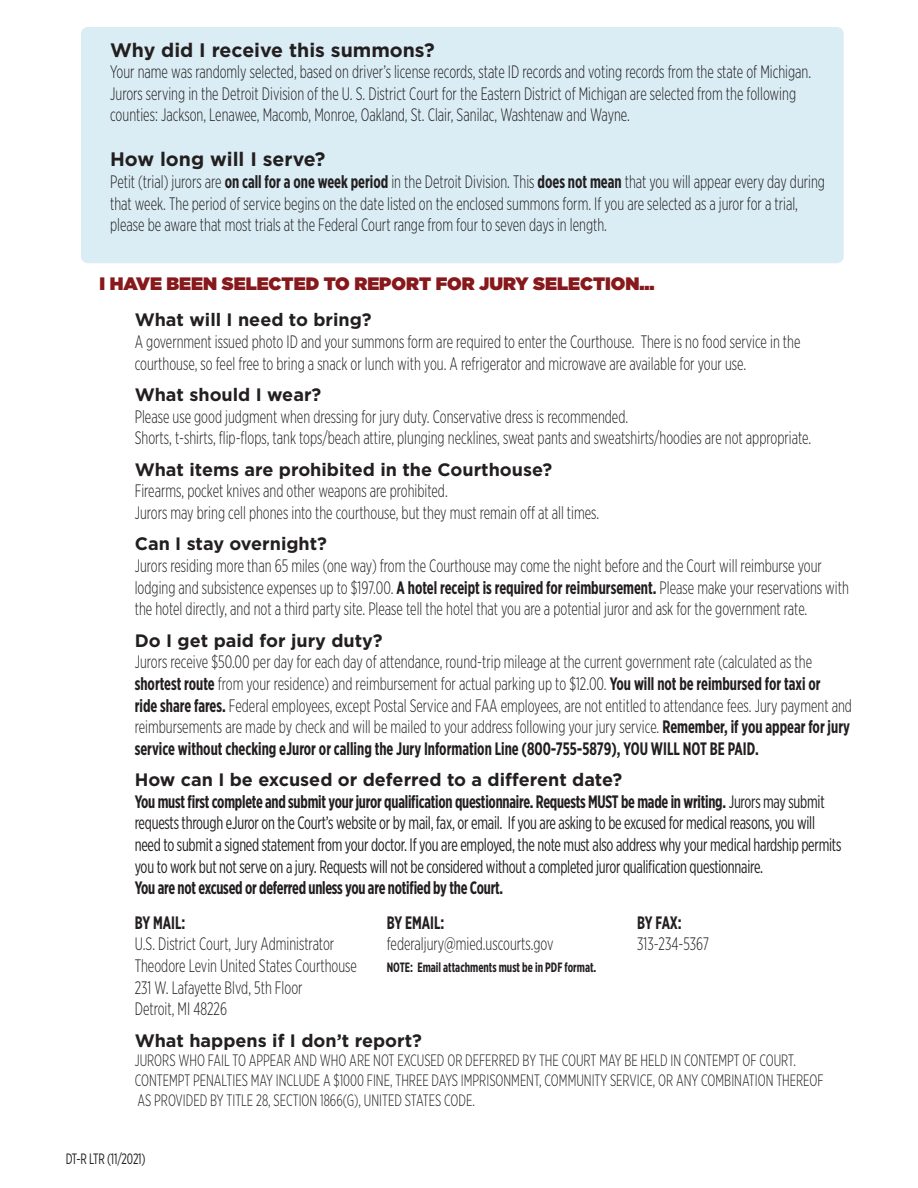
<style>
.page{position:relative;width:918px;height:1188px;background:#fff}
.page>*{position:absolute;margin:0;border:0;box-sizing:border-box;transform-origin:0 0}
.t1{font:700 19.5px "Gotham";color:#231f20}
.t2{font:300 18px/21.6px "Gotham X Narrow";color:#231f20;scale:.86 1}
.t3{font:18px/21.6px "Gotham X Narrow";letter-spacing:-.015em;color:#231f20;scale:.85 1}
.t4{font:700 18px "Gotham";color:#231f20}
.t5{font:700 18px/34.5px "Gotham X Narrow";letter-spacing:-.015em;color:#231f20;scale:.85 1}
.t6{font:900 18px "Gotham";color:#87181b}
.t7{font:700 18px "Gotham X Narrow";letter-spacing:-.015em;color:#231f20;scale:.86 1}
.t8{font:300 16.5px/19.8px "Gotham X Narrow";color:#231f20;scale:.86 1}
.t9{font:15px "Gotham X Narrow";letter-spacing:-.015em;color:#231f20;scale:.85 1}
.t10{font:700 13.5px "Gotham X Narrow";color:#231f20;scale:.86 1}
.s1{font-weight:700}
</style>
<div class="page">
<div style="left:81px;top:27px;width:763px;height:236px;background:#daedf5;border-radius:7px"></div>
<p class="t1" style="left:110px;top:37px;width:326px">Why did I receive this summons?</p>
<p class="t2" style="left:110px;top:61px;width:817px">Your name was randomly selected, based on driver’s license records, state ID records and voting records from the state of Michigan.<br>Jurors serving in the Detroit Division of the U. S. District Court for the Eastern District of Michigan are selected from the following counties: Jackson, Lenawee, Macomb, Monroe, Oakland, St. Clair, Sanilac, Washtenaw and Wayne.</p>
<p class="t1" style="left:110px;top:147px;width:217px">How long will I serve?</p>
<p class="t2" style="left:110px;top:171px;width:833px">Petit (trial) jurors are <span class="s1">on call for a one week period</span> in the Detroit Division. This <span class="s1">does not mean</span> that you will appear every day during that week. The period of service begins on the date listed on the enclosed summons form. If you are selected as a juror for a trial, please be aware that most trials at the Federal Court range from four to seven days in length.</p>
<p class="t6" style="left:100px;top:270px;width:557px">I HAVE BEEN SELECTED TO REPORT FOR JURY SELECTION...</p>
<p class="t4" style="left:135px;top:308px;width:238px">What will I need to bring?</p>
<p class="t2" style="left:135px;top:331px;width:776px">A government issued photo ID and your summons form are required to enter the Courthouse. There is no food service in the courthouse, so feel free to bring a snack or lunch with you. A refrigerator and microwave are available for your use.</p>
<p class="t4" style="left:135px;top:383px;width:188px">What should I wear?</p>
<p class="t2" style="left:135px;top:405px;width:788px">Please use good judgment when dressing for jury duty. Conservative dress is recommended.<br>Shorts, t-shirts, flip-flops, tank tops/beach attire, plunging necklines, sweat pants and sweatshirts/hoodies are not appropriate.</p>
<p class="t4" style="left:135px;top:457px;width:419px">What items are prohibited in the Courthouse?</p>
<p class="t2" style="left:135px;top:480px;width:542px">Firearms, pocket knives and other weapons are prohibited.<br>Jurors may bring cell phones into the courthouse, but they must remain off at all times.</p>
<p class="t4" style="left:135px;top:532px;width:194px">Can I stay overnight?</p>
<p class="t2" style="left:135px;top:555px;width:832px">Jurors residing more than 65 miles (one way) from the Courthouse may come the night before and the Court will reimburse your lodging and subsistence expenses up to $197.00. <span class="s1">A hotel receipt is required for reimbursement.</span> Please make your reservations with the hotel directly, and not a third party site. Please tell the hotel that you are a potential juror and ask for the government rate.</p>
<p class="t4" style="left:135px;top:628px;width:249px">Do I get paid for jury duty?</p>
<p class="t2" style="left:135px;top:651px;width:836px">Jurors receive $50.00 per day for each day of attendance, round-trip mileage at the current government rate (calculated as the <span class="s1">shortest route</span> from your residence) and reimbursement for actual parking up to $12.00. <span class="s1">You will not be reimbursed for taxi or<br>ride share fares.</span> Federal employees, except Postal Service and FAA employees, are not entitled to attendance fees. Jury payment and reimbursements are made by check and will be mailed to your address following your jury service. <span class="s1">Remember, if you appear for jury service without checking eJuror or calling the Jury Information Line (800-755-5879), YOU WILL NOT BE PAID.</span></p>
<p class="t4" style="left:135px;top:768px;width:489px">How can I be excused or deferred to a different date?</p>
<p class="t3" style="left:135px;top:791px;width:833px"><span class="s1">You must first complete and submit your juror qualification questionnaire. Requests MUST be made in writing.</span> Jurors may submit requests through eJuror on the Court’s website or by mail, fax, or email. If you are asking to be excused for medical reasons, you will need to submit a signed statement from your doctor. If you are employed, the note must also address why your medical hardship permits you to work but not serve on a jury. Requests will not be considered without a completed juror qualification questionnaire.</p>
<p class="t5" style="left:135px;top:871px;width:435px">You are not excused or deferred unless you are notified by the Court.<br>BY MAIL:</p>
<p class="t7" style="left:387px;top:911px;width:69px">BY EMAIL:</p>
<p class="t7" style="left:637px;top:911px;width:53px">BY FAX:</p>
<p class="t2" style="left:135px;top:933px;width:234px">U.S. District Court, Jury Administrator</p>
<p class="t2" style="left:387px;top:933px;width:195px">federaljury@mied.uscourts.gov</p>
<p class="t2" style="left:637px;top:933px;width:85px">313-234-5367</p>
<p class="t2" style="left:135px;top:955px;width:260px">Theodore Levin United States Courthouse</p>
<p class="t10" style="left:387px;top:959px;width:245px">NOTE: Email attachments must be in PDF format.</p>
<p class="t2" style="left:135px;top:976px;width:197px">231 W. Lafayette Blvd, 5th Floor<br>Detroit, MI 48226</p>
<p class="t4" style="left:135px;top:1028px;width:289px">What happens if I don’t report?</p>
<p class="t8" style="left:135px;top:1051px;width:802px">JURORS WHO FAIL TO APPEAR AND WHO ARE NOT EXCUSED OR DEFERRED BY THE COURT MAY BE HELD IN CONTEMPT OF COURT.<br>CONTEMPT PENALTIES MAY INCLUDE A $1000 FINE, THREE DAYS IMPRISONMENT, COMMUNITY SERVICE, OR ANY COMBINATION THEREOF<br>AS PROVIDED BY TITLE 28, SECTION 1866(G), UNITED STATES CODE.</p>
<p class="t9" style="left:66px;top:1150px;width:95px">DT-R LTR (11/2021)</p>
</div>
